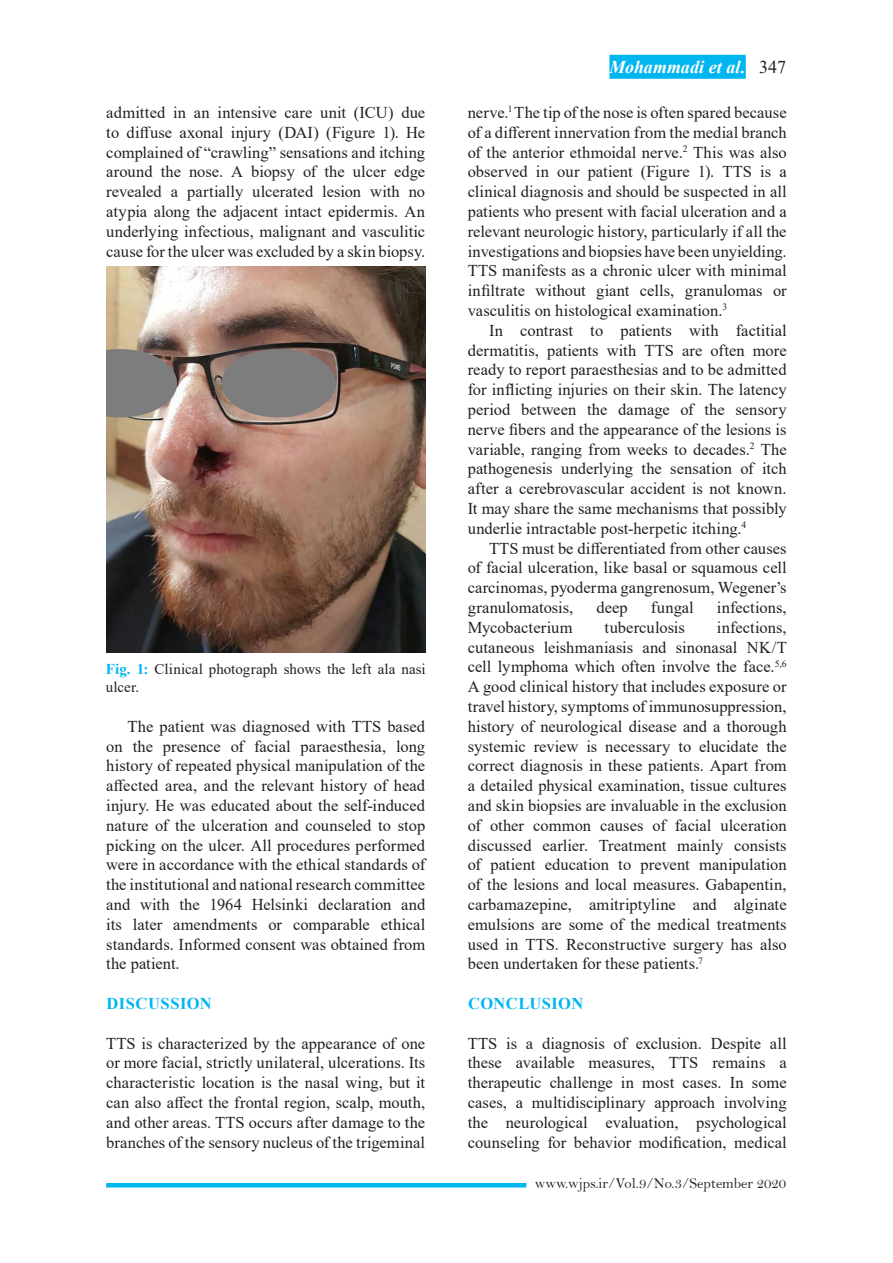
<style>
.page{position:relative;width:893px;height:1263px;background:#fff}
.page>*{position:absolute;margin:0;border:0;box-sizing:border-box;transform-origin:0 0}
.t1{font:italic 700 18px "Times New Roman";color:#fff}
.t2{font:16.5px/19.8px "Times New Roman";color:#231f20;text-align:justify}
.t3{font:700 16.5px "Times New Roman";letter-spacing:.025em;color:#00b6f0}
.t4{font:15px/18px "Times New Roman";letter-spacing:.005em;color:#231f20}
.t5{font:15px "Bell";color:#231f20}
.s1{font-weight:700;color:#00b6f0}
.s2{font-weight:400;font-style:normal;color:#231f20}
</style>
<div class="page">
<div style="left:609px;top:55px;width:137px;height:24px;background:#00b6f0"></div>
<hr style="left:106px;top:1183px;width:420px;height:4px;background:#00b6f0">
<img style="left:106px;top:266px;width:319px;height:387px">
<p class="t2" style="left:106px;top:102px;width:320px">admitted in an intensive care unit (ICU) due to diffuse axonal injury (DAI) (Figure 1). He complained of “crawling” sensations and itching around the nose. A biopsy of the ulcer edge revealed a partially ulcerated lesion with no atypia along the adjacent intact epidermis. An underlying infectious, malignant and vasculitic cause for the ulcer was excluded by a skin biopsy.</p>
<p class="t4" style="left:106px;top:659px;width:321px"><span class="s1">Fig. 1:</span> Clinical photograph shows the left ala nasi ulcer.</p>
<p class="t2" style="left:106px;top:716px;width:320px;text-indent:21px">The patient was diagnosed with TTS based on the presence of facial paraesthesia, long history of repeated physical manipulation of the affected area, and the relevant history of head injury. He was educated about the self-induced nature of the ulceration and counseled to stop picking on the ulcer. All procedures performed were in accordance with the ethical standards of the institutional and national research committee and with the 1964 Helsinki declaration and its later amendments or comparable ethical standards. Informed consent was obtained from the patient.</p>
<p class="t3" style="left:107px;top:992px;width:107px">DISCUSSION</p>
<p class="t2" style="left:106px;top:1033px;width:320px">TTS is characterized by the appearance of one or more facial, strictly unilateral, ulcerations. Its characteristic location is the nasal wing, but it can also affect the frontal region, scalp, mouth, and other areas. TTS occurs after damage to the branches of the sensory nucleus of the trigeminal</p>
<p class="t1" style="left:609px;top:54px;width:178px">Mohammadi et al. <span class="s2">347</span></p>
<p class="t2" style="left:468px;top:102px;width:320px">nerve.<sup>1</sup> The tip of the nose is often spared because of a different innervation from the medial branch of the anterior ethmoidal nerve.<sup>2</sup> This was also observed in our patient (Figure 1). TTS is a clinical diagnosis and should be suspected in all patients who present with facial ulceration and a relevant neurologic history, particularly if all the investigations and biopsies have been unyielding.<br>TTS manifests as a chronic ulcer with minimal infiltrate without giant cells, granulomas or vasculitis on histological examination.<sup>3</sup></p>
<p class="t2" style="left:468px;top:320px;width:320px;text-indent:21px">In contrast to patients with factitial dermatitis, patients with TTS are often more ready to report paraesthesias and to be admitted for inflicting injuries on their skin. The latency period between the damage of the sensory nerve fibers and the appearance of the lesions is variable, ranging from weeks to decades.<sup>2</sup> The pathogenesis underlying the sensation of itch after a cerebrovascular accident is not known.<br>It may share the same mechanisms that possibly underlie intractable post-herpetic itching.<sup>4</sup></p>
<p class="t2" style="left:468px;top:538px;width:320px;text-indent:21px">TTS must be differentiated from other causes of facial ulceration, like basal or squamous cell carcinomas, pyoderma gangrenosum, Wegener’s granulomatosis,</p>
<p class="t2" style="left:596px;top:597px;width:33px">deep</p>
<p class="t2" style="left:651px;top:597px;width:44px">fungal</p>
<p class="t2" style="left:717px;top:597px;width:71px">infections,</p>
<p class="t2" style="left:468px;top:617px;width:320px;text-indent:249px">infections, cutaneous leishmaniasis and sinonasal NK/T cell lymphoma which often involve the face.<sup>5,6<br></sup>A good clinical history that includes exposure or travel history, symptoms of immunosuppression, history of neurological disease and a thorough systemic review is necessary to elucidate the correct diagnosis in these patients. Apart from a detailed physical examination, tissue cultures and skin biopsies are invaluable in the exclusion of other common causes of facial ulceration discussed earlier. Treatment mainly consists of patient education to prevent manipulation of the lesions and local measures. Gabapentin, carbamazepine, amitriptyline and alginate emulsions are some of the medical treatments used in TTS. Reconstructive surgery has also been undertaken for these patients.<sup>7</sup></p>
<p class="t3" style="left:468px;top:992px;width:117px">CONCLUSION</p>
<p class="t2" style="left:468px;top:1033px;width:320px">TTS is a diagnosis of exclusion. Despite all these available measures, TTS remains a therapeutic challenge in most cases. In some cases, a multidisciplinary approach involving the neurological evaluation, psychological counseling for behavior modification, medical</p>
<p class="t2" style="left:468px;top:617px;width:106px">Mycobacterium</p>
<p class="t2" style="left:605px;top:617px;width:82px">tuberculosis</p>
<p class="t5" style="left:535px;top:1174px;width:253px">www.wjps.ir/Vol.9/No.3/September 2020</p>
</div>
